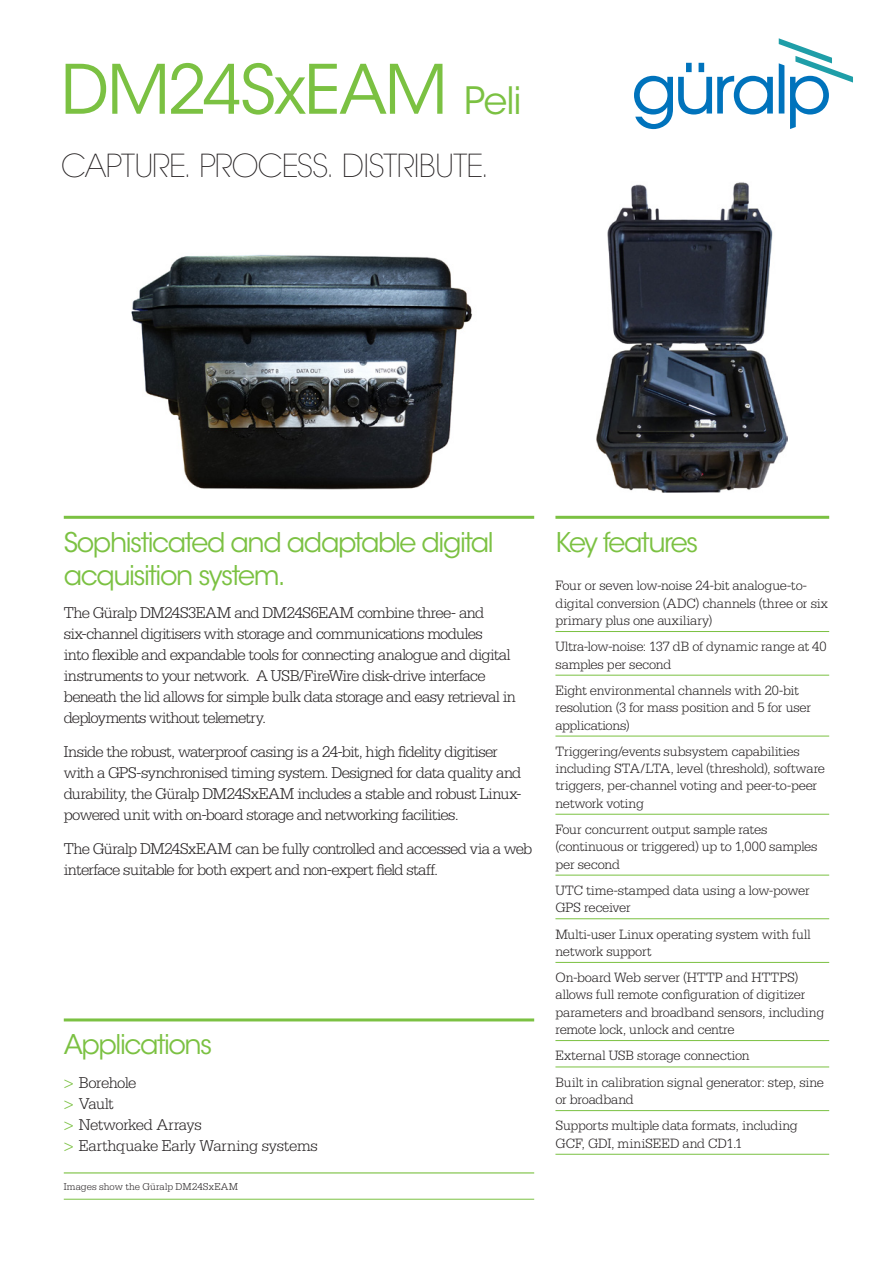
<style>
.page{position:relative;width:893px;height:1263px;background:#fff}
.page>*{position:absolute;margin:0;border:0;box-sizing:border-box;transform-origin:0 0}
.Product_Title{font:67.5px "ITC Avant Garde Std";letter-spacing:-.03em;color:#7bc142}
.Strapline{font:200 31.5px "ITC Avant Garde Std";letter-spacing:-.025em;color:#231f20}
.Introduction_Para{font:27px/33px "ITC Avant Garde Std";letter-spacing:-.055em;color:#7bc142}
.t1{font:300 16.5px/21px "Serifa Std";letter-spacing:-.035em;color:#231f20}
.t2{font:300 16.5px "Serifa Std";letter-spacing:-.01em;color:#231f20}
.Key_Features{font:300 14.25px/17.2px "Serifa Std";letter-spacing:-.015em;color:#231f20}
.Image_Caption{font:300 10.5px "Serifa Std";letter-spacing:.01em;color:#231f20}
.s1{font-size:37.5px}
.s2{color:#7bc142}
</style>
<div class="page">
<hr style="left:64px;top:1172px;width:470px;height:1px;background:#7bc142">
<hr style="left:555px;top:516px;width:274px;height:3px;background:#7bc142">
<hr style="left:64px;top:516px;width:470px;height:3px;background:#7bc142">
<hr style="left:64px;top:1199px;width:470px;height:1px;background:#7bc142">
<hr style="left:555px;top:631px;width:274px;height:1px;background:#7bc142">
<hr style="left:555px;top:675px;width:274px;height:1px;background:#7bc142">
<hr style="left:555px;top:736px;width:274px;height:1px;background:#7bc142">
<hr style="left:555px;top:814px;width:274px;height:1px;background:#7bc142">
<hr style="left:555px;top:875px;width:274px;height:1px;background:#7bc142">
<hr style="left:555px;top:918px;width:274px;height:1px;background:#7bc142">
<hr style="left:555px;top:962px;width:274px;height:1px;background:#7bc142">
<hr style="left:555px;top:1040px;width:274px;height:1px;background:#7bc142">
<hr style="left:555px;top:1067px;width:274px;height:1px;background:#7bc142">
<hr style="left:555px;top:1110px;width:274px;height:1px;background:#7bc142">
<hr style="left:555px;top:1154px;width:274px;height:1px;background:#7bc142">
<svg style="left:634px;top:63px;width:139px;height:66px"></svg>
<svg style="left:779px;top:38px;width:74px;height:91px"></svg>
<hr style="left:64px;top:1018px;width:470px;height:3px;background:#7bc142">
<img style="left:597px;top:182px;width:191px;height:311px">
<img style="left:131px;top:254px;width:341px;height:236px">
<p class="Product_Title" style="left:61px;top:48px;width:463px">DM24SxEAM <span class="s1">Peli</span></p>
<p class="Strapline" style="left:61px;top:147px;width:430px">CAPTURE. PROCESS. DISTRIBUTE.</p>
<p class="Introduction_Para" style="left:64px;top:526px;width:431px">Sophisticated and adaptable digital acquisition system.</p>
<p class="t1" style="left:64px;top:603px;width:454px">The Güralp DM24S3EAM and DM24S6EAM combine three- and six-channel digitisers with storage and communications modules<br>into flexible and expandable tools for connecting analogue and digital instruments to your network. A USB/FireWire disk-drive interface beneath the lid allows for simple bulk data storage and easy retrieval in deployments without telemetry.</p>
<p class="t1" style="left:64px;top:741px;width:459px">Inside the robust, waterproof casing is a 24-bit, high fidelity digitiser with a GPS-synchronised timing system. Designed for data quality and durability, the Güralp DM24SxEAM includes a stable and robust Linux&shy;powered unit with on-board storage and networking facilities.</p>
<p class="t1" style="left:64px;top:838px;width:470px">The Güralp DM24SxEAM can be fully controlled and accessed via a web interface suitable for both expert and non-expert field staff.</p>
<p class="Introduction_Para" style="left:64px;top:1028px;width:150px">Applications</p>
<p class="t1" style="left:64px;top:1072px;width:74px"><span class="s2">&gt;</span> Borehole</p>
<p class="t1" style="left:64px;top:1093px;width:52px"><span class="s2">&gt;</span> Vault</p>
<p class="t1" style="left:64px;top:1114px;width:140px"><span class="s2">&gt;</span> Networked Arrays</p>
<p class="t2" style="left:64px;top:1136px;width:256px"><span class="s2">&gt;</span> Earthquake Early Warning systems</p>
<p class="Image_Caption" style="left:64px;top:1180px;width:176px">Images show the Güralp DM24SxEAM</p>
<p class="Introduction_Para" style="left:555px;top:526px;width:144px">Key features</p>
<p class="Key_Features" style="left:555px;top:577px;width:274px">Four or seven low-noise 24-bit analogue-to&shy;digital conversion (ADC) channels (three or six primary plus one auxiliary)</p>
<p class="Key_Features" style="left:555px;top:638px;width:273px">Ultra-low-noise: 137 dB of dynamic range at 40 samples per second</p>
<p class="Key_Features" style="left:555px;top:682px;width:257px">Eight environmental channels with 20-bit resolution (3 for mass position and 5 for user applications)</p>
<p class="Key_Features" style="left:555px;top:743px;width:271px">Triggering/events subsystem capabilities including STA/LTA, level (threshold), software triggers, per-channel voting and peer-to-peer network voting</p>
<p class="Key_Features" style="left:555px;top:821px;width:264px">Four concurrent output sample rates (continuous or triggered) up to 1,000 samples per second</p>
<p class="Key_Features" style="left:555px;top:882px;width:256px">UTC time-stamped data using a low-power<br>GPS receiver</p>
<p class="Key_Features" style="left:555px;top:925px;width:257px">Multi-user Linux operating system with full network support</p>
<p class="Key_Features" style="left:555px;top:969px;width:270px">On-board Web server (HTTP and HTTPS) allows full remote configuration of digitizer parameters and broadband sensors, including remote lock, unlock and centre</p>
<p class="Key_Features" style="left:555px;top:1047px;width:196px">External USB storage connection</p>
<p class="Key_Features" style="left:555px;top:1074px;width:270px">Built in calibration signal generator: step, sine or broadband</p>
<p class="Key_Features" style="left:555px;top:1117px;width:244px">Supports multiple data formats, including<br>GCF, GDI, miniSEED and CD1.1</p>
</div>
